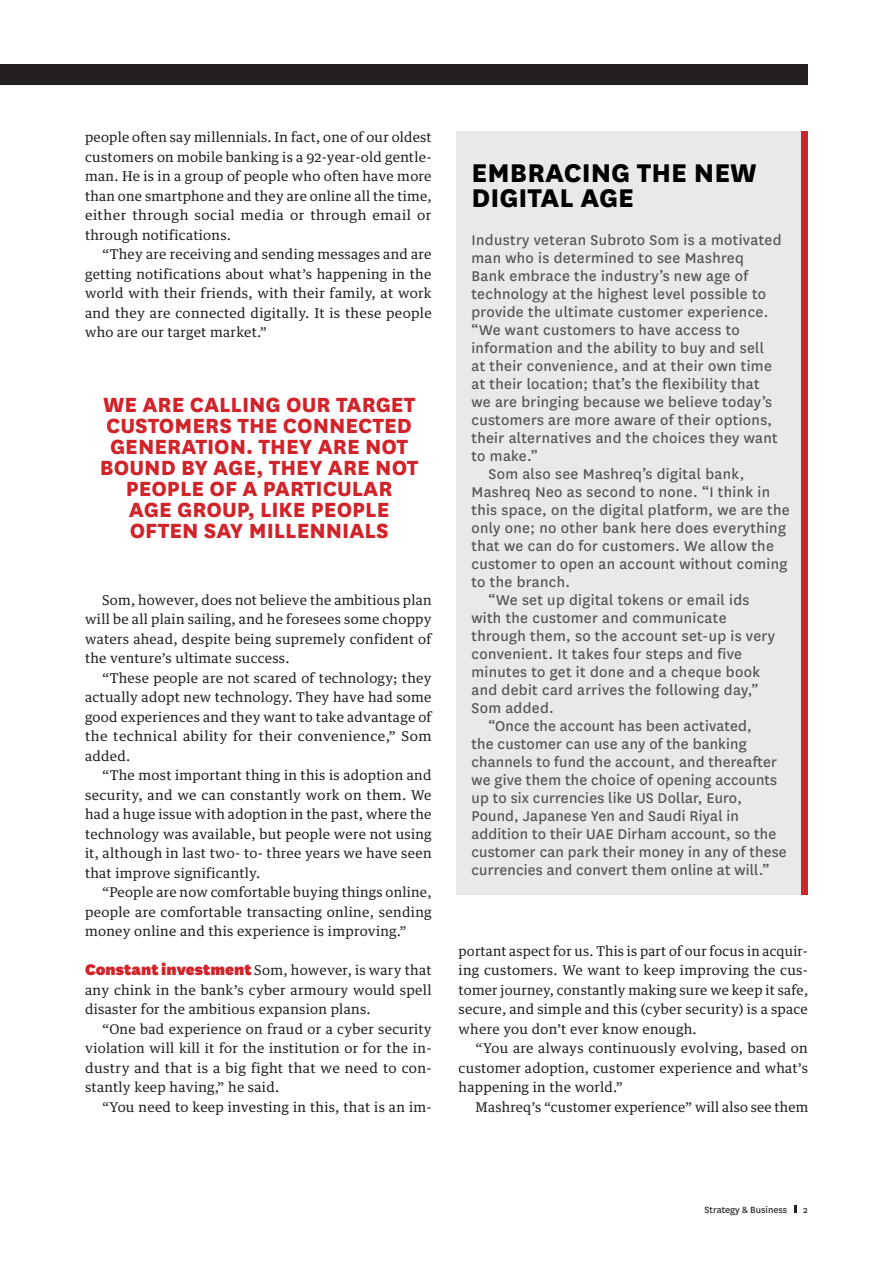
<style>
.page{position:relative;width:893px;height:1263px;background:#fff}
.page>*{position:absolute;margin:0;border:0;box-sizing:border-box;transform-origin:0 0}
.t1{font:800 30px/25.5px "National";color:#000}
.t2{font:800 24px/21px "National";color:#d1232a;text-align:center}
.t3{font:16.5px "National";letter-spacing:.02em;color:#535355}
.t4{font:13.5px/19.5px "Guardian Text Egyp";letter-spacing:.02em;color:#231f20;text-align:justify}
.t5{font:10.5px "National";color:#231f20}
.s1{font-family:"National";font-weight:900;font-size:18px;color:#d1232a}
</style>
<div class="page">
<div style="left:456px;top:132px;width:352px;height:763px;background:#e9e9e9"></div>
<div style="left:801px;top:132px;width:7px;height:763px;background:#d1232a"></div>
<div style="left:0;top:64px;width:808px;height:21px;background:#231f20"></div>
<svg style="left:794px;top:1205px;width:2px;height:7px"></svg>
<p class="t4" style="left:85px;top:126px;width:348px">people often say millennials. In fact, one of our oldest customers on mobile banking is a 92-year-old gentle&shy;man. He is in a group of people who often have more than one smartphone and they are online all the time, either through social media or through email or through notifications.</p>
<p class="t4" style="left:85px;top:243px;width:348px;text-indent:17px">“They are receiving and sending messages and are getting notifications about what’s happening in the world with their friends, with their family, at work and they are connected digitally. It is these people who are our target market.”</p>
<h2 class="t2" style="left:100px;top:392px;width:320px">WE ARE CALLING OUR TARGET<br>CUSTOMERS THE CONNECTED<br>GENERATION. THEY ARE NOT<br>BOUND BY AGE, THEY ARE NOT<br>PEOPLE OF A PARTICULAR<br>AGE GROUP, LIKE PEOPLE<br>OFTEN SAY MILLENNIALS</h2>
<p class="t4" style="left:85px;top:589px;width:348px;text-indent:17px">Som, however, does not believe the ambitious plan will be all plain sailing, and he foresees some choppy waters ahead, despite being supremely confident of the venture’s ultimate success.</p>
<p class="t4" style="left:85px;top:667px;width:348px;text-indent:17px">“These people are not scared of technology; they actually adopt new technology. They have had some good experiences and they want to take advantage of the technical ability for their convenience,” Som added.</p>
<p class="t4" style="left:85px;top:764px;width:348px;text-indent:17px">“The most important thing in this is adoption and security, and we can constantly work on them. We had a huge issue with adoption in the past, where the technology was available, but people were not using it, although in last two- to- three years we have seen that improve significantly.</p>
<p class="t4" style="left:85px;top:881px;width:348px;text-indent:17px">“People are now comfortable buying things online, people are comfortable transacting online, sending money online and this experience is improving.”</p>
<p class="t4" style="left:85px;top:959px;width:348px"><span class="s1">Constant investment</span> Som, however, is wary that any chink in the bank’s cyber armoury would spell disaster for the ambitious expansion plans.</p>
<p class="t4" style="left:85px;top:1018px;width:348px;text-indent:17px">“One bad experience on fraud or a cyber security violation will kill it for the institution or for the in&shy;dustry and that is a big fight that we need to con&shy;stantly keep having,” he said.</p>
<p class="t4" style="left:102px;top:1096px;width:331px">“You need to keep investing in this, that is an im-</p>
<h1 class="t1" style="left:471px;top:157px;width:287px">EMBRACING THE NEW<br>DIGITAL AGE</h1>
<p class="t3" style="left:471px;top:228px;width:312px">Industry veteran Subroto Som is a motivated</p>
<p class="t3" style="left:471px;top:246px;width:274px">man who is determined to see Mashreq</p>
<p class="t3" style="left:471px;top:264px;width:278px">Bank embrace the industry’s new age of</p>
<p class="t3" style="left:471px;top:282px;width:296px">technology at the highest level possible to</p>
<p class="t3" style="left:471px;top:300px;width:299px">provide the ultimate customer experience.</p>
<p class="t3" style="left:471px;top:318px;width:270px">“We want customers to have access to</p>
<p class="t3" style="left:471px;top:336px;width:294px">information and the ability to buy and sell</p>
<p class="t3" style="left:471px;top:354px;width:302px">at their convenience, and at their own time</p>
<p class="t3" style="left:471px;top:372px;width:290px">at their location; that’s the flexibility that</p>
<p class="t3" style="left:471px;top:390px;width:302px">we are bringing because we believe today’s</p>
<p class="t3" style="left:471px;top:408px;width:302px">customers are more aware of their options,</p>
<p class="t3" style="left:471px;top:426px;width:308px">their alternatives and the choices they want</p>
<p class="t3" style="left:471px;top:444px;width:68px">to make.”</p>
<p class="t3" style="left:488px;top:462px;width:257px">Som also see Mashreq’s digital bank,</p>
<p class="t3" style="left:471px;top:480px;width:300px">Mashreq Neo as second to none. “I think in</p>
<p class="t3" style="left:471px;top:498px;width:320px">this space, on the digital platform, we are the</p>
<p class="t3" style="left:471px;top:516px;width:316px">only one; no other bank here does everything</p>
<p class="t3" style="left:471px;top:534px;width:304px">that we can do for customers. We allow the</p>
<p class="t3" style="left:471px;top:552px;width:317px">customer to open an account without coming</p>
<p class="t3" style="left:471px;top:570px;width:100px">to the branch.</p>
<p class="t3" style="left:488px;top:588px;width:263px">“We set up digital tokens or email ids</p>
<p class="t3" style="left:471px;top:606px;width:257px">with the customer and communicate</p>
<p class="t3" style="left:471px;top:624px;width:305px">through them, so the account set-up is very</p>
<p class="t3" style="left:471px;top:642px;width:272px">convenient. It takes four steps and five</p>
<p class="t3" style="left:471px;top:660px;width:290px">minutes to get it done and a cheque book</p>
<p class="t3" style="left:471px;top:678px;width:288px">and debit card arrives the following day,”</p>
<p class="t3" style="left:471px;top:696px;width:84px">Som added.</p>
<p class="t3" style="left:488px;top:715px;width:265px">“Once the account has been activated,</p>
<p class="t3" style="left:471px;top:733px;width:277px">the customer can use any of the banking</p>
<p class="t3" style="left:471px;top:751px;width:307px">channels to fund the account, and thereafter</p>
<p class="t3" style="left:471px;top:769px;width:307px">we give them the choice of opening accounts</p>
<p class="t3" style="left:471px;top:787px;width:272px">up to six currencies like US Dollar, Euro,</p>
<p class="t3" style="left:471px;top:805px;width:269px">Pound, Japanese Yen and Saudi Riyal in</p>
<p class="t3" style="left:471px;top:823px;width:306px">addition to their UAE Dirham account, so the</p>
<p class="t3" style="left:471px;top:841px;width:317px">customer can park their money in any of these</p>
<p class="t3" style="left:471px;top:859px;width:299px">currencies and convert them online at will.”</p>
<p class="t4" style="left:459px;top:940px;width:351px">portant aspect for us. This is part of our focus in acquir&shy;ing customers. We want to keep improving the cus&shy;tomer journey, constantly making sure we keep it safe, secure, and simple and this (cyber security) is a space where you don’t ever know enough.</p>
<p class="t4" style="left:459px;top:1037px;width:351px;text-indent:17px">“You are always continuously evolving, based on customer adoption, customer experience and what’s happening in the world.”</p>
<p class="t4" style="left:476px;top:1096px;width:334px">Mashreq’s “customer experience” will also see them</p>
<p class="t5" style="left:704px;top:1202px;width:84px">Strategy &amp; Business</p>
<p class="t5" style="left:803px;top:1202px;width:6px">2</p>
</div>
